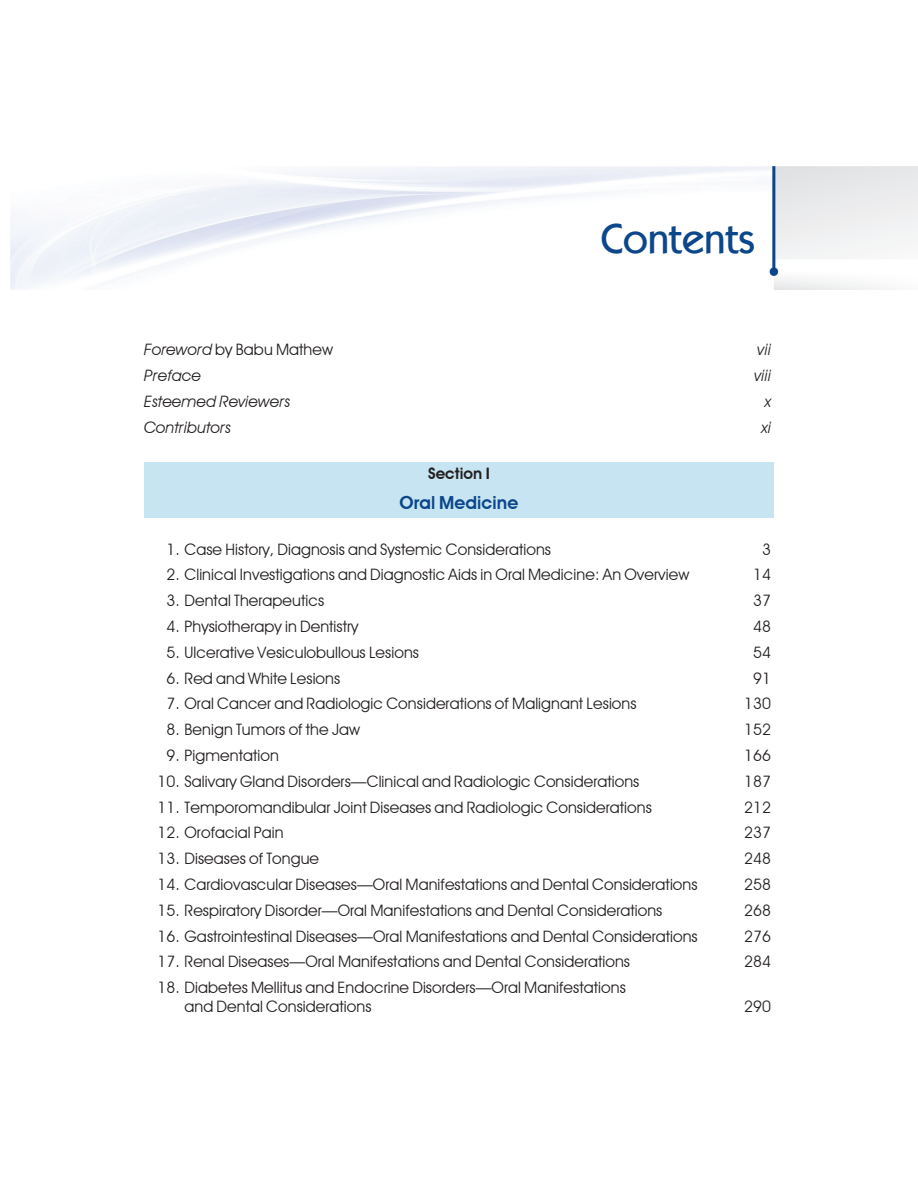
<style>
.page{position:relative;width:918px;height:1188px;background:#fff}
.page>*{position:absolute;margin:0;border:0;box-sizing:border-box;transform-origin:0 0}
.pre_Head{font:500 42px "Kabel IT Cby BT";color:#0c468b}
.contents_part{font:600 18px "Avant Garde IT Cby BT";letter-spacing:.005em;color:#0c468b}
.contents{font:15.75px/18.3px "Avant Garde IT Cby BT";letter-spacing:.005em;color:#231f20}
.contents-2{font:italic 15.75px "Avant Garde IT Cby BT";letter-spacing:.005em;color:#231f20}
.contents_part-2{font:600 15.75px "Avant Garde IT Cby BT";letter-spacing:.005em;color:#231f20}
.s1{font-style:italic}
</style>
<div class="page">
<img style="left:10px;top:166px;width:908px;height:123px">
<div style="left:144px;top:463px;width:630px;height:55px;background:#c7e4f2"></div>
<p class="pre_Head" style="left:601px;top:213px;width:156px">Contents</p>
<p class="contents" style="left:144px;top:341px;width:191px"><span class="s1">Foreword</span> by Babu Mathew</p>
<p class="contents-2" style="left:758px;top:340px;width:15px">vii</p>
<p class="contents-2" style="left:144px;top:366px;width:58px">Preface</p>
<p class="contents-2" style="left:754px;top:366px;width:18px">viii</p>
<p class="contents-2" style="left:144px;top:392px;width:148px">Esteemed Reviewers</p>
<p class="contents-2" style="left:765px;top:392px;width:8px">x</p>
<p class="contents-2" style="left:144px;top:418px;width:88px">Contributors</p>
<p class="contents-2" style="left:761px;top:418px;width:11px">xi</p>
<p class="contents_part-2" style="left:428px;top:464px;width:63px">Section I</p>
<p class="contents_part" style="left:400px;top:492px;width:120px">Oral Medicine</p>
<p class="contents" style="left:166px;top:540px;width:386px">1. Case History, Diagnosis and Systemic Considerations</p>
<p class="contents" style="left:762px;top:540px;width:10px">3</p>
<p class="contents" style="left:166px;top:566px;width:524px">2. Clinical Investigations and Diagnostic Aids in Oral Medicine: An Overview</p>
<p class="contents" style="left:753px;top:566px;width:19px">14</p>
<p class="contents" style="left:166px;top:591px;width:159px">3. Dental Therapeutics</p>
<p class="contents" style="left:753px;top:591px;width:19px">37</p>
<p class="contents" style="left:166px;top:617px;width:194px">4. Physiotherapy in Dentistry</p>
<p class="contents" style="left:753px;top:617px;width:19px">48</p>
<p class="contents" style="left:166px;top:643px;width:254px">5. Ulcerative Vesiculobullous Lesions</p>
<p class="contents" style="left:753px;top:643px;width:19px">54</p>
<p class="contents" style="left:166px;top:669px;width:175px">6. Red and White Lesions</p>
<p class="contents" style="left:753px;top:669px;width:19px">91</p>
<p class="contents" style="left:166px;top:695px;width:472px">7. Oral Cancer and Radiologic Considerations of Malignant Lesions</p>
<p class="contents" style="left:744px;top:695px;width:28px">130</p>
<p class="contents" style="left:166px;top:720px;width:195px">8. Benign Tumors of the Jaw</p>
<p class="contents" style="left:744px;top:720px;width:28px">152</p>
<p class="contents" style="left:166px;top:746px;width:114px">9. Pigmentation</p>
<p class="contents" style="left:744px;top:746px;width:28px">166</p>
<p class="contents" style="left:157px;top:772px;width:483px">10. Salivary Gland Disorders—Clinical and Radiologic Considerations</p>
<p class="contents" style="left:744px;top:772px;width:28px">187</p>
<p class="contents" style="left:157px;top:798px;width:496px">11. Temporomandibular Joint Diseases and Radiologic Considerations</p>
<p class="contents" style="left:744px;top:798px;width:28px">212</p>
<p class="contents" style="left:157px;top:824px;width:128px">12. Orofacial Pain</p>
<p class="contents" style="left:744px;top:824px;width:28px">237</p>
<p class="contents" style="left:157px;top:849px;width:163px">13. Diseases of Tongue</p>
<p class="contents" style="left:744px;top:849px;width:28px">248</p>
<p class="contents" style="left:157px;top:875px;width:542px">14. Cardiovascular Diseases—Oral Manifestations and Dental Considerations</p>
<p class="contents" style="left:744px;top:875px;width:28px">258</p>
<p class="contents" style="left:157px;top:901px;width:506px">15. Respiratory Disorder—Oral Manifestations and Dental Considerations</p>
<p class="contents" style="left:744px;top:901px;width:28px">268</p>
<p class="contents" style="left:157px;top:927px;width:542px">16. Gastrointestinal Diseases—Oral Manifestations and Dental Considerations</p>
<p class="contents" style="left:744px;top:927px;width:28px">276</p>
<p class="contents" style="left:157px;top:953px;width:474px">17. Renal Diseases—Oral Manifestations and Dental Considerations</p>
<p class="contents" style="left:744px;top:953px;width:28px">284</p>
<p class="contents" style="left:184px;top:978px;width:443px;text-indent:-27px">18. Diabetes Mellitus and Endocrine Disorders—Oral Manifestations and Dental Considerations</p>
<p class="contents" style="left:744px;top:997px;width:28px">290</p>
</div>
